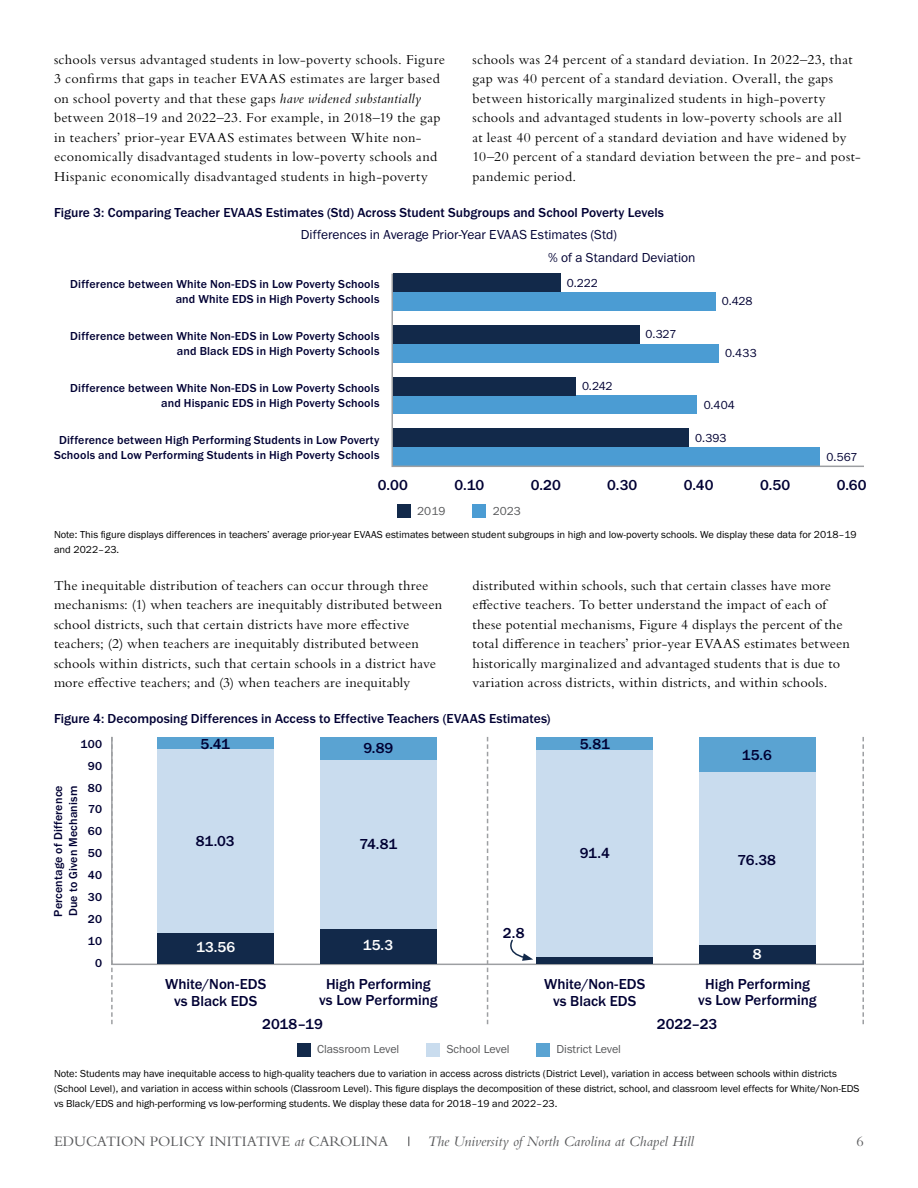
<style>
.page{position:relative;width:918px;height:1188px;background:#fff}
.page>*{position:absolute;margin:0;border:0;box-sizing:border-box;transform-origin:0 0}
.Table_Figure_TITLE{font:500 15px/16.5px "Franklin Gothic URW";color:#003;text-align:center}
.t1{font:italic 15px "Bembo Std";color:#58595b}
.t2{font:15px "Bembo Std";color:#58595b}
.Table_Figure_TITLE-2{font:500 15px "Franklin Gothic URW";color:#fff}
.t3{font:14.25px/19.5px "Bembo Std";letter-spacing:.02em;color:#000}
.Table_Figure_TITLE-3{font:500 13.5px "Franklin Gothic URW";letter-spacing:.005em;color:#003}
.Table_Figure_TITLE-4{font:13.5px "Franklin Gothic URW Boo";color:#003}
.Table_Figure_TITLE-5{font:500 12px/15px "Franklin Gothic URW";letter-spacing:.015em;color:#003;text-align:right}
.Table_Figure_X-Y_NUMBERS{font:12px "Franklin Gothic URW Boo";color:#58595b}
.Figure_Left_Justified_Number_After_Bar{font:12px "Franklin Gothic URW Boo";letter-spacing:-.005em;color:#003}
.Table_NOTE{font:10.5px/15px "Franklin Gothic URW Boo";color:#000}
.s1{font-style:italic}
</style>
<div class="page">
<svg style="left:391px;top:273px;width:473px;height:194px"></svg>
<div style="left:397px;top:504px;width:13px;height:13px;background:#12294a"></div>
<div style="left:472px;top:504px;width:14px;height:13px;background:#4b9cd3"></div>
<div style="left:297px;top:1043px;width:13px;height:13px;background:#12294a"></div>
<div style="left:426px;top:1043px;width:14px;height:13px;background:#c9dcee"></div>
<div style="left:536px;top:1043px;width:14px;height:13px;background:#5aa3d2"></div>
<svg style="left:111px;top:736px;width:751px;height:229px"></svg>
<svg style="left:487px;top:737px;width:1px;height:287px"></svg>
<svg style="left:111px;top:737px;width:2px;height:287px"></svg>
<svg style="left:862px;top:737px;width:2px;height:287px"></svg>
<div style="left:157px;top:737px;width:117px;height:13px;background:#5aa3d2"></div>
<div style="left:320px;top:737px;width:117px;height:23px;background:#5aa3d2"></div>
<div style="left:157px;top:750px;width:117px;height:183px;background:#c9dcee"></div>
<div style="left:320px;top:760px;width:117px;height:169px;background:#c9dcee"></div>
<div style="left:157px;top:933px;width:117px;height:31px;background:#12294a"></div>
<div style="left:320px;top:929px;width:117px;height:35px;background:#12294a"></div>
<div style="left:536px;top:737px;width:117px;height:14px;background:#5aa3d2"></div>
<div style="left:699px;top:737px;width:117px;height:36px;background:#5aa3d2"></div>
<div style="left:536px;top:751px;width:117px;height:207px;background:#c9dcee"></div>
<div style="left:699px;top:773px;width:117px;height:173px;background:#c9dcee"></div>
<div style="left:536px;top:958px;width:117px;height:6px;background:#12294a"></div>
<div style="left:699px;top:946px;width:117px;height:18px;background:#12294a"></div>
<svg style="left:505px;top:939px;width:28px;height:22px"></svg>
<p class="t3" style="left:54px;top:49px;width:392px">schools versus advantaged students in low-poverty schools. Figure 3 confirms that gaps in teacher EVAAS estimates are larger based on school poverty and that these gaps <span class="s1">have widened substantially </span>between 2018–19 and 2022–23. For example, in 2018–19 the gap in teachers’ prior-year EVAAS estimates between White non&shy;economically disadvantaged students in low-poverty schools and Hispanic economically disadvantaged students in high-poverty</p>
<p class="t3" style="left:472px;top:49px;width:390px">schools was 24 percent of a standard deviation. In 2022–23, that gap was 40 percent of a standard deviation. Overall, the gaps between historically marginalized students in high-poverty schools and advantaged students in low-poverty schools are all<br>at least 40 percent of a standard deviation and have widened by 10–20 percent of a standard deviation between the pre- and post&shy;pandemic period.</p>
<p class="Table_Figure_TITLE-3" style="left:54px;top:204px;width:612px">Figure 3: Comparing Teacher EVAAS Estimates (Std) Across Student Subgroups and School Poverty Levels</p>
<p class="Table_Figure_TITLE-4" style="left:301px;top:226px;width:318px">Differences in Average Prior-Year EVAAS Estimates (Std)</p>
<p class="Table_Figure_TITLE-4" style="left:548px;top:249px;width:149px">% of a Standard Deviation</p>
<p class="Table_Figure_TITLE-5" style="left:70px;top:277px;width:311px">Difference between White Non-EDS in Low Poverty Schools and White EDS in High Poverty Schools</p>
<p class="Figure_Left_Justified_Number_After_Bar" style="left:567px;top:275px;width:33px">0.222</p>
<p class="Figure_Left_Justified_Number_After_Bar" style="left:722px;top:294px;width:32px">0.428</p>
<p class="Table_Figure_TITLE-5" style="left:70px;top:328px;width:311px">Difference between White Non-EDS in Low Poverty Schools and Black EDS in High Poverty Schools</p>
<p class="Figure_Left_Justified_Number_After_Bar" style="left:646px;top:327px;width:32px">0.327</p>
<p class="Figure_Left_Justified_Number_After_Bar" style="left:725px;top:345px;width:33px">0.433</p>
<p class="Table_Figure_TITLE-5" style="left:70px;top:380px;width:311px">Difference between White Non-EDS in Low Poverty Schools and Hispanic EDS in High Poverty Schools</p>
<p class="Figure_Left_Justified_Number_After_Bar" style="left:582px;top:379px;width:32px">0.242</p>
<p class="Figure_Left_Justified_Number_After_Bar" style="left:704px;top:397px;width:33px">0.404</p>
<p class="Table_Figure_TITLE-5" style="left:54px;top:432px;width:327px;text-align:center">Difference between High Performing Students in Low Poverty<br>Schools and Low Performing Students in High Poverty Schools</p>
<p class="Figure_Left_Justified_Number_After_Bar" style="left:695px;top:431px;width:33px">0.393</p>
<p class="Figure_Left_Justified_Number_After_Bar" style="left:827px;top:449px;width:33px">0.567</p>
<p class="Table_Figure_TITLE" style="left:378px;top:477px;width:31px">0.00</p>
<p class="Table_Figure_TITLE" style="left:454px;top:477px;width:31px">0.10</p>
<p class="Table_Figure_TITLE" style="left:531px;top:477px;width:32px">0.20</p>
<p class="Table_Figure_TITLE" style="left:607px;top:477px;width:31px">0.30</p>
<p class="Table_Figure_TITLE" style="left:684px;top:477px;width:31px">0.40</p>
<p class="Table_Figure_TITLE" style="left:760px;top:477px;width:32px">0.50</p>
<p class="Table_Figure_TITLE" style="left:837px;top:477px;width:31px">0.60</p>
<p class="Table_Figure_X-Y_NUMBERS" style="left:417px;top:503px;width:30px">2019</p>
<p class="Table_Figure_X-Y_NUMBERS" style="left:493px;top:503px;width:30px">2023</p>
<p class="Table_NOTE" style="left:54px;top:527px;width:804px">Note: This figure displays differences in teachers’ average prior-year EVAAS estimates between student subgroups in high and low-poverty schools. We display these data for 2018‒19 and 2022‒23.</p>
<p class="t3" style="left:54px;top:575px;width:390px">The inequitable distribution of teachers can occur through three mechanisms: (1) when teachers are inequitably distributed between school districts, such that certain districts have more effective teachers; (2) when teachers are inequitably distributed between schools within districts, such that certain schools in a district have more effective teachers; and (3) when teachers are inequitably</p>
<p class="t3" style="left:472px;top:575px;width:379px">distributed within schools, such that certain classes have more effective teachers. To better understand the impact of each of these potential mechanisms, Figure 4 displays the percent of the total difference in teachers’ prior-year EVAAS estimates between historically marginalized and advantaged students that is due to variation across districts, within districts, and within schools.</p>
<p class="Table_Figure_TITLE-3" style="left:54px;top:711px;width:498px">Figure 4: Decomposing Differences in Access to Effective Teachers (EVAAS Estimates)</p>
<p class="Table_Figure_TITLE-5" style="left:81px;top:736px;width:23px">100</p>
<p class="Table_Figure_TITLE-5" style="left:88px;top:758px;width:16px">90</p>
<p class="Table_Figure_TITLE-5" style="left:88px;top:780px;width:16px">80</p>
<p class="Table_Figure_TITLE-5" style="left:88px;top:802px;width:15px">70</p>
<p class="Table_Figure_TITLE-5" style="left:88px;top:824px;width:16px">60</p>
<p class="Table_Figure_TITLE-5" style="left:88px;top:846px;width:16px">50</p>
<p class="Table_Figure_TITLE-5" style="left:88px;top:868px;width:16px">40</p>
<p class="Table_Figure_TITLE-5" style="left:88px;top:889px;width:16px">30</p>
<p class="Table_Figure_TITLE-5" style="left:88px;top:911px;width:16px">20</p>
<p class="Table_Figure_TITLE-5" style="left:88px;top:933px;width:16px">10</p>
<p class="Table_Figure_TITLE-5" style="left:95px;top:955px;width:9px">0</p>
<p class="Table_Figure_TITLE-5" style="left:50px;top:917px;width:133px;text-align:left;rotate:-90deg">Percentage of Difference<br>Due to Given Mechanism</p>
<p class="Table_Figure_TITLE" style="left:201px;top:735px;width:31px">5.41</p>
<p class="Table_Figure_TITLE" style="left:363px;top:740px;width:31px">9.89</p>
<p class="Table_Figure_TITLE" style="left:580px;top:735px;width:32px">5.81</p>
<p class="Table_Figure_TITLE" style="left:196px;top:832px;width:40px">81.03</p>
<p class="Table_Figure_TITLE" style="left:360px;top:835px;width:39px">74.81</p>
<p class="Table_Figure_TITLE-2" style="left:196px;top:938px;width:41px">13.56</p>
<p class="Table_Figure_TITLE-2" style="left:363px;top:936px;width:32px">15.3</p>
<p class="Table_Figure_TITLE" style="left:503px;top:924px;width:23px">2.8</p>
<p class="Table_Figure_TITLE" style="left:580px;top:844px;width:32px">91.4</p>
<p class="Table_Figure_TITLE" style="left:742px;top:747px;width:32px">15.6</p>
<p class="Table_Figure_TITLE" style="left:738px;top:851px;width:40px">76.38</p>
<p class="Table_Figure_TITLE-2" style="left:753px;top:945px;width:10px">8</p>
<p class="Table_Figure_TITLE" style="left:165px;top:976px;width:103px">White/Non-EDS vs Black EDS</p>
<p class="Table_Figure_TITLE" style="left:319px;top:975px;width:120px">High Performing vs Low Performing</p>
<p class="Table_Figure_TITLE" style="left:544px;top:976px;width:103px">White/Non-EDS vs Black EDS</p>
<p class="Table_Figure_TITLE" style="left:698px;top:975px;width:120px">High Performing vs Low Performing</p>
<p class="Table_Figure_TITLE" style="left:262px;top:1016px;width:62px">2018‒19</p>
<p class="Table_Figure_TITLE" style="left:657px;top:1016px;width:62px">2022‒23</p>
<p class="Table_Figure_X-Y_NUMBERS" style="left:317px;top:1042px;width:84px">Classroom Level</p>
<p class="Table_Figure_X-Y_NUMBERS" style="left:447px;top:1042px;width:64px">School Level</p>
<p class="Table_Figure_X-Y_NUMBERS" style="left:557px;top:1042px;width:66px">District Level</p>
<p class="Table_NOTE" style="left:54px;top:1066px;width:807px">Note: Students may have inequitable access to high-quality teachers due to variation in access across districts (District Level), variation in access between schools within districts (School Level), and variation in access within schools (Classroom Level). This figure displays the decomposition of these district, school, and classroom level effects for White/Non-EDS vs Black/EDS and high-performing vs low-performing students. We display these data for 2018‒19 and 2022‒23.</p>
<p class="t2" style="left:54px;top:1133px;width:336px">EDUCATION POLICY INITIATIVE <span class="s1">at</span> CAROLINA</p>
<p class="t1" style="left:428px;top:1133px;width:268px">The University of North Carolina at Chapel Hill</p>
<p class="t2" style="left:857px;top:1133px;width:9px">6</p>
</div>
